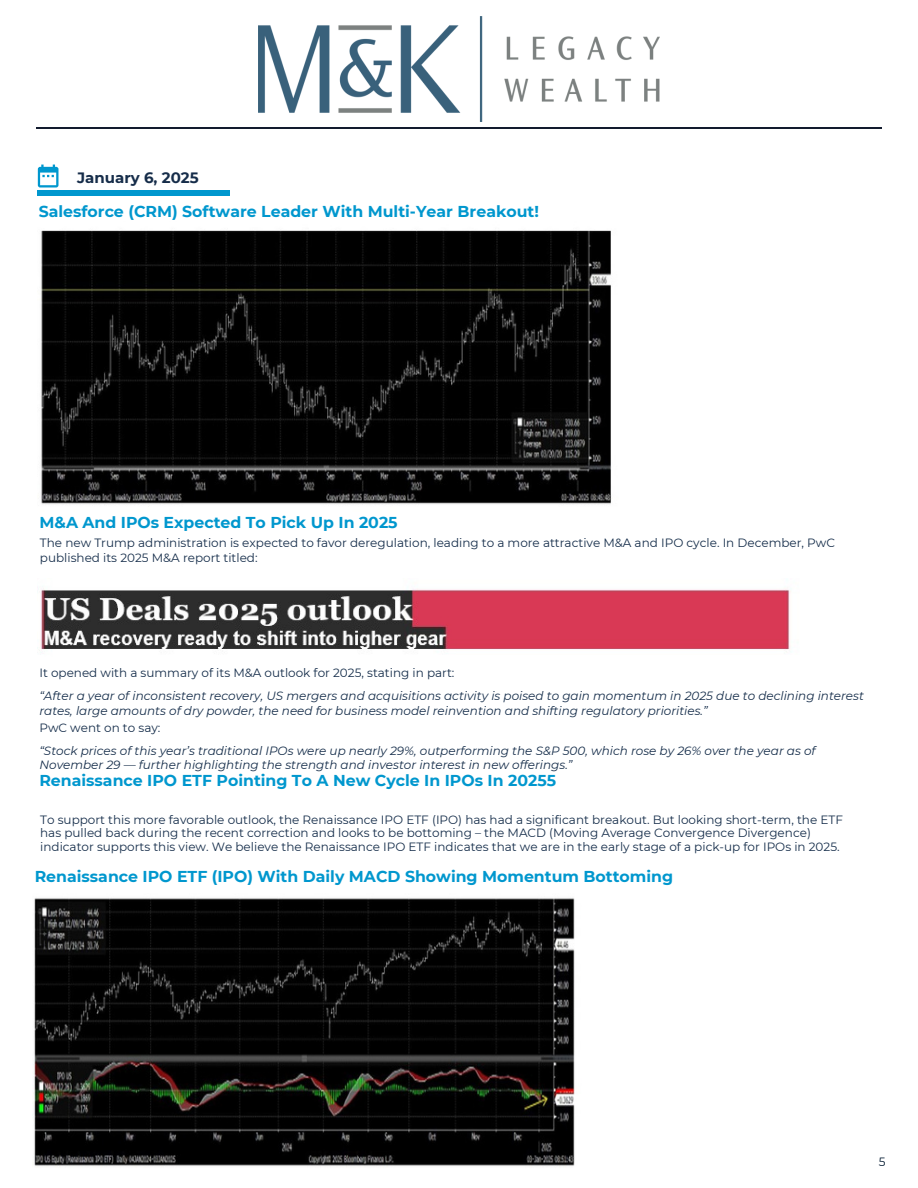
<style>
.page{position:relative;width:918px;height:1188px;background:#fff}
.page>*{position:absolute;margin:0;border:0;box-sizing:border-box;transform-origin:0 0}
.t1{font:700 15.75px "Montserrat";color:#0097ce}
.t2{font:700 15px "Montserrat";color:#162d4a}
.t3{font:12px/13.5px "Montserrat";color:#152d4a}
.t4{font:italic 12px/23.7px "Montserrat";color:#152d4a}
.t5{font:12px "Montserrat";color:#00182f}
.s1{font-style:normal}
</style>
<div class="page">
<svg style="left:38px;top:165px;width:21px;height:23px"></svg>
<hr style="left:38px;top:191px;width:192px;height:4px;background:#0097ce">
<hr style="left:36px;top:127px;width:846px;height:2px;background:#121b2e">
<img style="left:41px;top:230px;width:571px;height:275px">
<img style="left:40px;top:589px;width:751px;height:61px">
<img style="left:33px;top:898px;width:542px;height:269px">
<img style="left:259px;top:17px;width:400px;height:105px">
<p class="t2" style="left:77px;top:168px;width:123px">January 6, 2025</p>
<p class="t1" style="left:39px;top:201px;width:502px">Salesforce (CRM) Software Leader With Multi-Year Breakout!</p>
<p class="t1" style="left:40px;top:513px;width:360px">M&amp;A And IPOs Expected To Pick Up In 2025</p>
<p class="t3" style="left:40px;top:536px;width:797px;line-height:14.7px">The new Trump administration is expected to favor deregulation, leading to a more attractive M&amp;A and IPO cycle. In December, PwC published its 2025 M&amp;A report titled:</p>
<h1 class="t4" style="left:39px;top:660px;width:826px"><span class="s1">It opened with a summary of its M&amp;A outlook for 2025, stating in part:<br></span>“After a year of inconsistent recovery, US mergers and acquisitions activity is poised to gain momentum in 2025 due to declining interest</h1>
<p class="t4" style="left:39px;top:699px;width:670px">rates, large amounts of dry powder, the need for business model reinvention and shifting regulatory priorities.”</p>
<h1 class="t3" style="left:39px;top:721px;width:123px">PwC went on to say:</h1>
<p class="t4" style="left:39px;top:739px;width:778px">“Stock prices of this year’s traditional IPOs were up nearly 29%, outperforming the S&amp;P 500, which rose by 26% over the year as of</p>
<p class="t4" style="left:39px;top:753px;width:535px">November 29 — further highlighting the strength and investor interest in new offerings.”</p>
<p class="t1" style="left:39px;top:770px;width:518px">Renaissance IPO ETF Pointing To A New Cycle In IPOs In 20255</p>
<h1 class="t3" style="left:40px;top:813px;width:804px">To support this more favorable outlook, the Renaissance IPO ETF (IPO) has had a significant breakout. But looking short-term, the ETF has pulled back during the recent correction and looks to be bottoming – the MACD (Moving Average Convergence Divergence) indicator supports this view. We believe the Renaissance IPO ETF indicates that we are in the early stage of a pick-up for IPOs in 2025.</h1>
<p class="t1" style="left:35px;top:867px;width:640px">Renaissance IPO ETF (IPO) With Daily MACD Showing Momentum Bottoming</p>
<p class="t5" style="left:879px;top:1155px;width:8px">5</p>
</div>
